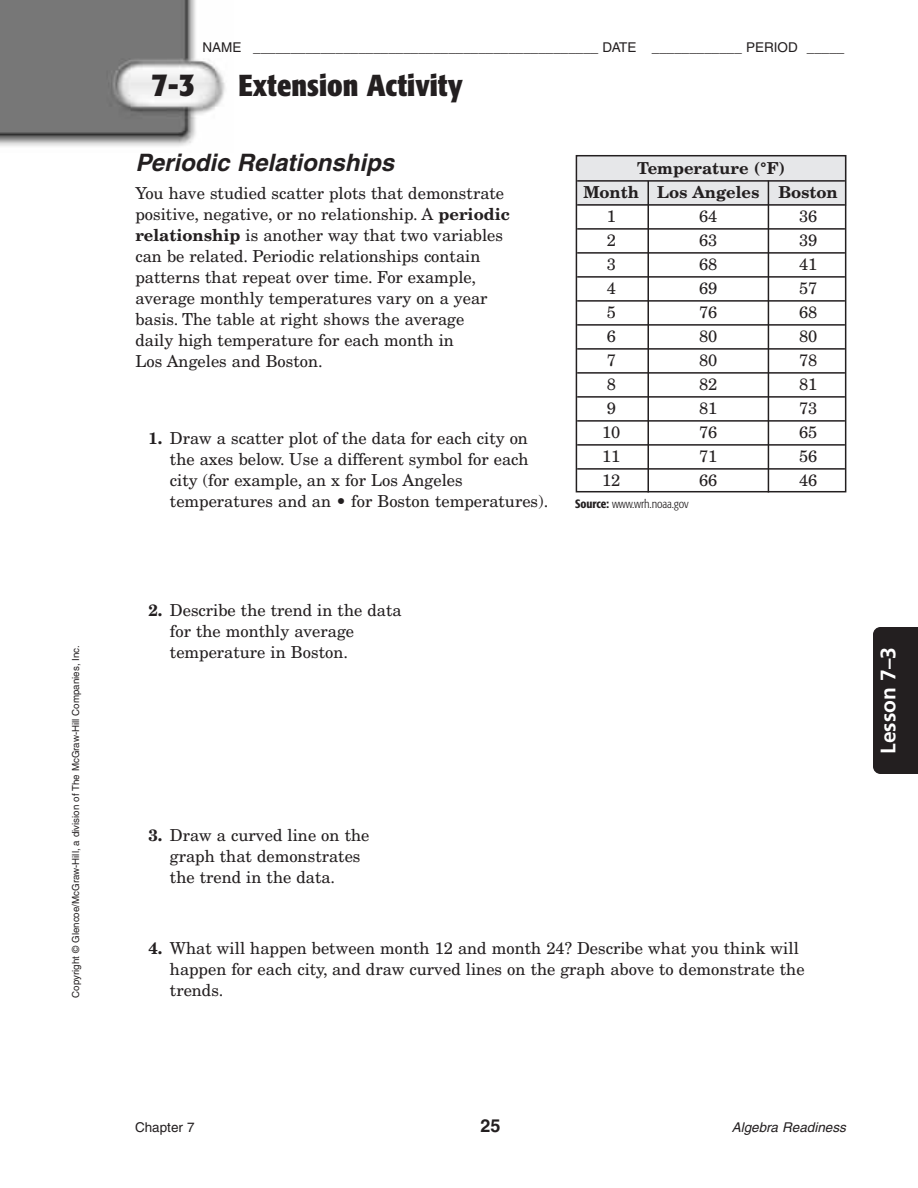
<style>
.page{position:relative;width:918px;height:1188px;background:#fff}
.page>*{position:absolute;margin:0;border:0;box-sizing:border-box;transform-origin:0 0}
.t1{font:700 condensed 33px "Formata";color:#231f20}
.t2{font:700 condensed 30px "Formata";color:#231f20}
.t3{font:italic 700 24px "Helvetica";color:#231f20}
.t4{font:700 21px "Frutiger";color:#fff}
.t5{font:700 18px "Helvetica";color:#231f20}
.t6{font:16.5px/21px "New Century Schlbk";color:#231f20}
.t7{font:700 16.5px/24px "New Century Schlbk";color:#231f20;text-align:center}
.t8{font:13.5px "Helvetica";color:#231f20}
.t9{font:italic 13.5px "Helvetica";color:#231f20}
.t10{font:300 condensed 12px "Formata";letter-spacing:-.01em;color:#231f20}
.t11{font:9.75px "Helvetica";color:#231f20}
.s1{font-weight:700}
.s2{font-style:italic}
.s3{font-weight:500}
</style>
<div class="page">
<img style="left:0;top:0;width:225px;height:146px">
<div style="left:873px;top:627px;width:45px;height:147px;background:#231f20"></div>
<div style="left:576px;top:155px;width:270px;height:50px;background:#e6e7e9"></div>
<hr style="left:577px;top:180px;width:268px;height:2px;background:#231f20">
<hr style="left:577px;top:204px;width:268px;height:2px;background:#231f20">
<hr style="left:577px;top:228px;width:268px;height:2px;background:#231f20">
<hr style="left:577px;top:252px;width:268px;height:2px;background:#231f20">
<hr style="left:577px;top:276px;width:268px;height:2px;background:#231f20">
<hr style="left:577px;top:300px;width:268px;height:2px;background:#231f20">
<hr style="left:577px;top:324px;width:268px;height:2px;background:#231f20">
<hr style="left:577px;top:348px;width:268px;height:2px;background:#231f20">
<hr style="left:577px;top:372px;width:268px;height:2px;background:#231f20">
<hr style="left:577px;top:396px;width:268px;height:2px;background:#231f20">
<hr style="left:577px;top:420px;width:268px;height:2px;background:#231f20">
<hr style="left:577px;top:444px;width:268px;height:2px;background:#231f20">
<hr style="left:577px;top:468px;width:268px;height:2px;background:#231f20">
<div style="left:576px;top:155px;width:270px;height:337px;border:2px solid #231f20"></div>
<hr style="left:647px;top:181px;width:2px;height:311px;background:#231f20">
<hr style="left:768px;top:180px;width:1px;height:312px;background:#231f20">
<p class="t11" style="left:72px;top:998px;width:354px;rotate:-90deg">Copyright © Glencoe/McGraw-Hill, a division of The McGraw-Hill Companies, Inc.</p>
<h1 class="t1" style="left:151px;top:71px;width:45px">7-3</h1>
<p class="t8" style="left:202px;top:42px;width:644px">NAME ______________________________________________ DATE ____________ PERIOD _____</p>
<h2 class="t2" style="left:238px;top:73px;width:226px">Extension Activity</h2>
<h3 class="t3" style="left:135px;top:153px;width:260px">Periodic Relationships</h3>
<p class="t6" style="left:135px;top:185px;width:376px">You have studied scatter plots that demonstrate positive, negative, or no relationship. A <span class="s1">periodic relationship</span> is another way that two variables can be related. Periodic relationships contain patterns that repeat over time. For example, average monthly temperatures vary on a year basis. The table at right shows the average<br>daily high temperature for each month in<br>Los Angeles and Boston.</p>
<p class="t6" style="left:170px;top:429px;width:380px;text-indent:-21px"><span class="s1">1.</span> Draw a scatter plot of the data for each city on the axes below. Use a different symbol for each city (for example, an x for Los Angeles temperatures and an <span class="s2">•</span> for Boston temperatures).</p>
<p class="t7" style="left:583px;top:158px;width:256px">Temperature (°F)<br>Month Los Angeles Boston</p>
<p class="t6" style="left:607px;top:208px;width:11px">1</p>
<p class="t6" style="left:699px;top:208px;width:20px">64</p>
<p class="t6" style="left:799px;top:208px;width:20px">36</p>
<p class="t6" style="left:607px;top:232px;width:11px">2</p>
<p class="t6" style="left:699px;top:232px;width:20px">63</p>
<p class="t6" style="left:799px;top:232px;width:20px">39</p>
<p class="t6" style="left:607px;top:256px;width:11px">3</p>
<p class="t6" style="left:699px;top:256px;width:20px">68</p>
<p class="t6" style="left:799px;top:256px;width:20px">41</p>
<p class="t6" style="left:607px;top:280px;width:11px">4</p>
<p class="t6" style="left:699px;top:280px;width:20px">69</p>
<p class="t6" style="left:799px;top:280px;width:20px">57</p>
<p class="t6" style="left:607px;top:304px;width:11px">5</p>
<p class="t6" style="left:699px;top:304px;width:20px">76</p>
<p class="t6" style="left:799px;top:304px;width:20px">68</p>
<p class="t6" style="left:607px;top:328px;width:11px">6</p>
<p class="t6" style="left:699px;top:328px;width:20px">80</p>
<p class="t6" style="left:799px;top:328px;width:20px">80</p>
<p class="t6" style="left:607px;top:352px;width:11px">7</p>
<p class="t6" style="left:699px;top:352px;width:20px">80</p>
<p class="t6" style="left:799px;top:352px;width:20px">78</p>
<p class="t6" style="left:607px;top:376px;width:11px">8</p>
<p class="t6" style="left:699px;top:376px;width:20px">82</p>
<p class="t6" style="left:799px;top:376px;width:20px">81</p>
<p class="t6" style="left:607px;top:400px;width:11px">9</p>
<p class="t6" style="left:699px;top:400px;width:20px">81</p>
<p class="t6" style="left:799px;top:400px;width:20px">73</p>
<p class="t6" style="left:602px;top:424px;width:20px">10</p>
<p class="t6" style="left:699px;top:424px;width:20px">76</p>
<p class="t6" style="left:799px;top:424px;width:20px">65</p>
<p class="t6" style="left:602px;top:448px;width:20px">11</p>
<p class="t6" style="left:699px;top:448px;width:20px">71</p>
<p class="t6" style="left:799px;top:448px;width:20px">56</p>
<p class="t6" style="left:602px;top:472px;width:20px">12</p>
<p class="t6" style="left:699px;top:472px;width:20px">66</p>
<p class="t6" style="left:799px;top:472px;width:20px">46</p>
<p class="t10" style="left:575px;top:499px;width:115px"><span class="s3">Source:</span> www.wrh.noaa.gov</p>
<p class="t6" style="left:170px;top:602px;width:233px;text-indent:-21px"><span class="s1">2.</span> Describe the trend in the data for the monthly average temperature in Boston.</p>
<p class="t6" style="left:170px;top:827px;width:201px;text-indent:-21px"><span class="s1">3.</span> Draw a curved line on the graph that demonstrates the trend in the data.</p>
<p class="t6" style="left:170px;top:939px;width:636px;text-indent:-21px"><span class="s1">4.</span> What will happen between month 12 and month 24? Describe what you think will happen for each city, and draw curved lines on the graph above to demonstrate the trends.</p>
<p class="t4" style="left:880px;top:754px;width:108px;rotate:-90deg">Lesson 7–3</p>
<p class="t8" style="left:135px;top:1122px;width:61px">Chapter 7</p>
<p class="t5" style="left:480px;top:1119px;width:22px">25</p>
<p class="t9" style="left:732px;top:1122px;width:116px">Algebra Readiness</p>
</div>
